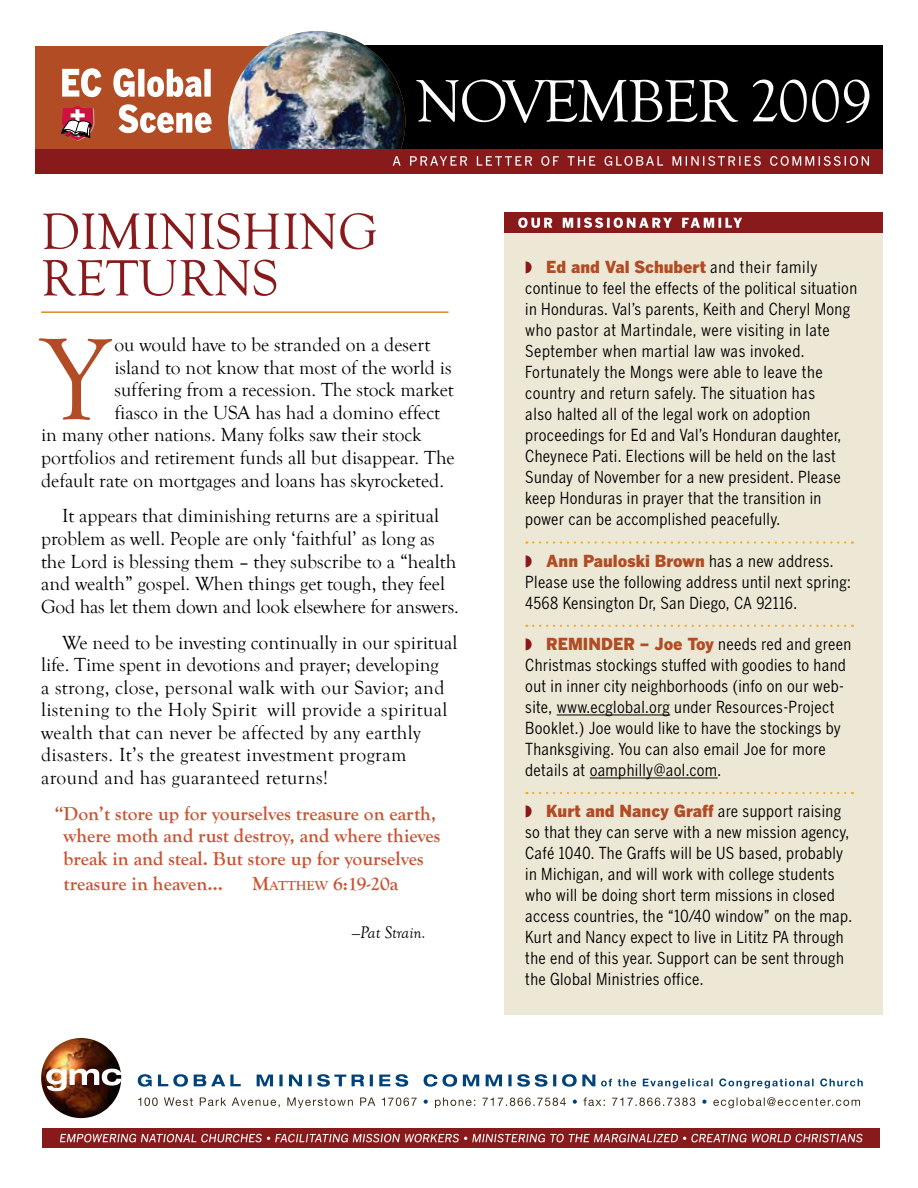
<style>
.page{position:relative;width:918px;height:1188px;background:#fff}
.page>*{position:absolute;margin:0;border:0;box-sizing:border-box;transform-origin:0 0}
.t1{font:119.7px "Goudy Old Style T";color:#b14c24}
.t2{font:61.5px "Goudy Old Style T";letter-spacing:-.03em;color:#fff}
.t3{font:52.5px/46.5px "Goudy Old Style T";color:#891a1c}
.t4{font:19.5px/22.5px "Goudy Old Style T";color:#000}
.t5{font:19.5px/22.5px "Goudy Old Style T";letter-spacing:.02em;color:#000}
.t6{font:700 19.5px/22.5px "Goudy Old Style T";color:#c95433;text-align:center}
.t7{font:italic 17.25px "Goudy Old Style T";color:#000}
.t8{font:16.5px/21px "Benton Gothic Cond";letter-spacing:.02em;color:#000}
.t9{font:900 16.5px "Benton Gothic";color:#b14c24}
.s1{font-style:inherit}
.s2{font-size:13.65px}
.s3{color:#891a1c}
.s4{font-family:"Benton Gothic Cond";font-weight:400;color:#000}
.s5{font-family:"Benton Gothic";font-weight:900;color:#b14c24}
.s6{font-weight:900;color:#b14c24}
</style>
<div class="page">
<div style="left:505px;top:220px;width:378px;height:794px;background:#ede8d6"></div>
<div style="left:504px;top:212px;width:379px;height:21px;background:#891a1c"></div>
<hr style="left:41px;top:311px;width:408px;height:2px;background:#d88d2a">
<svg style="left:518px;top:218px;width:224px;height:10px"></svg>
<img style="left:41px;top:1038px;width:80px;height:80px;border-radius:40px">
<svg style="left:46px;top:1069px;width:76px;height:22px"></svg>
<svg style="left:713px;top:1097px;width:147px;height:11px"></svg>
<svg style="left:702px;top:1100px;width:5px;height:4px"></svg>
<svg style="left:583px;top:1097px;width:112px;height:9px"></svg>
<svg style="left:573px;top:1100px;width:4px;height:4px"></svg>
<svg style="left:435px;top:1097px;width:131px;height:11px"></svg>
<svg style="left:424px;top:1100px;width:4px;height:4px"></svg>
<svg style="left:138px;top:1097px;width:279px;height:11px"></svg>
<svg style="left:138px;top:1074px;width:725px;height:14px"></svg>
<div style="left:275px;top:46px;width:608px;height:121px;background:#000"></div>
<div style="left:35px;top:46px;width:260px;height:119px;background:#b14c24"></div>
<img style="left:228px;top:31px;width:177px;height:119px">
<svg style="left:118px;top:104px;width:94px;height:29px"></svg>
<svg style="left:62px;top:68px;width:149px;height:29px"></svg>
<div style="left:35px;top:150px;width:848px;height:24px;background:#891a1c"></div>
<svg style="left:393px;top:156px;width:476px;height:10px"></svg>
<svg style="left:61px;top:105px;width:33px;height:36px"></svg>
<svg style="left:533px;top:541px;width:320px;height:3px"></svg>
<svg style="left:533px;top:625px;width:320px;height:2px"></svg>
<hr style="left:557px;top:715px;width:113px;height:1px;background:#000">
<svg style="left:533px;top:792px;width:320px;height:2px"></svg>
<hr style="left:590px;top:778px;width:128px;height:1px;background:#000">
<div style="left:43px;top:1129px;width:837px;height:19px;background:#891a1c"></div>
<svg style="left:60px;top:1134px;width:803px;height:8px"></svg>
<h2 class="t2" style="left:416px;top:68px;width:458px">NOVEMBER 2009</h2>
<h3 class="t3" style="left:41px;top:209px;width:338px">Diminishing<br>Return s</h3>
<h1 class="t1" style="left:41px;top:314px;width:70px">Y</h1>
<p class="t4" style="left:114px;top:334px;width:318px">ou would have to be stranded on a desert</p>
<p class="t4" style="left:114px;top:357px;width:339px">island to not know that most of the world is</p>
<p class="t4" style="left:114px;top:379px;width:341px">suffering from a recession. The stock market</p>
<p class="t4" style="left:114px;top:402px;width:327px">fiasco in the USA has had a domino effect</p>
<p class="t4" style="left:41px;top:424px;width:382px">in many other nations. Many folks saw their stock</p>
<p class="t4" style="left:41px;top:447px;width:415px">portfolios and retirement funds all but disappear. The</p>
<p class="t4" style="left:41px;top:469px;width:404px">default rate on mortgages and loans has skyrocketed.</p>
<p class="t4" style="left:41px;top:505px;width:419px">It appears that diminishing returns are a spiritual problem as well. People are only ‘faithful’ as long as the Lord is blessing them – they subscribe to a “health and wealth” gospel. When things get tough, they feel God has let them down and look elsewhere for answers.</p>
<p class="t5" style="left:41px;top:631px;width:418px;text-indent:21px">We need to be investing continually in our spiritual life. Time spent in devotions and prayer; developing<br>a strong, close, personal walk with our Savior; and listening to the Holy Spirit will provide a spiritual wealth that can never be affected by any earthly disasters. It’s the greatest investment program around and has guaranteed returns!</p>
<p class="t6" style="left:55px;top:802px;width:387px">“Don’t store up for yourselves treasure on earth, where moth and rust destroy, and where thieves break in and steal. But store up for yourselves</p>
<p class="t6" style="left:64px;top:873px;width:161px">treasure in heaven…</p>
<p class="t6" style="left:252px;top:873px;width:148px"><span class="s1">M</span><span class="s2">ATTHEW</span> 6:19-20a</p>
<p class="t7" style="left:352px;top:923px;width:75px">—Pat Strain.</p>
<p class="t9" style="left:525px;top:257px;width:294px"><span class="s3">◗</span> Ed and Val Schubert <span class="s4">and their family</span></p>
<p class="t8" style="left:525px;top:278px;width:333px">continue to feel the effects of the political situation in Honduras. Val’s parents, Keith and Cheryl Mong who pastor at Martindale, were visiting in late September when martial law was invoked.<br>Fortunately the Mongs were able to leave the country and return safely. The situation has<br>also halted all of the legal work on adoption proceedings for Ed and Val’s Honduran daughter, Cheynece Pati. Elections will be held on the last Sunday of November for a new president. Please keep Honduras in prayer that the transition in power can be accomplished peacefully.</p>
<p class="t9" style="left:525px;top:550px;width:310px"><span class="s3">◗</span> Ann Pauloski Brown <span class="s4">has a new address.</span></p>
<p class="t8" style="left:525px;top:571px;width:327px">Please use the following address until next spring:<br>4568 Kensington Dr, San Diego, CA 92116.</p>
<p class="t8" style="left:525px;top:633px;width:328px"><span class="s3">◗</span> <span class="s5">REMINDER – Joe Toy</span> needs red and green Christmas stockings stuffed with goodies to hand out in inner city neighborhoods (info on our web&shy;site, www.ecglobal.org under Resources-Project Booklet.) Joe would like to have the stockings by Thanksgiving. You can also email Joe for more details at oamphilly@aol.com.</p>
<p class="t8" style="left:525px;top:800px;width:328px"><span class="s3">◗</span> <span class="s5">Kurt and Nancy Graf</span><span class="s6">f</span> are support raising so that they can serve with a new mission agency, Café 1040. The Graffs will be US based, probably in Michigan, and will work with college students who will be doing short term missions in closed access countries, the “10/40 window” on the map.<br>Kurt and Nancy expect to live in Lititz PA through the end of this year. Support can be sent through the Global Ministries office.</p>
</div>
